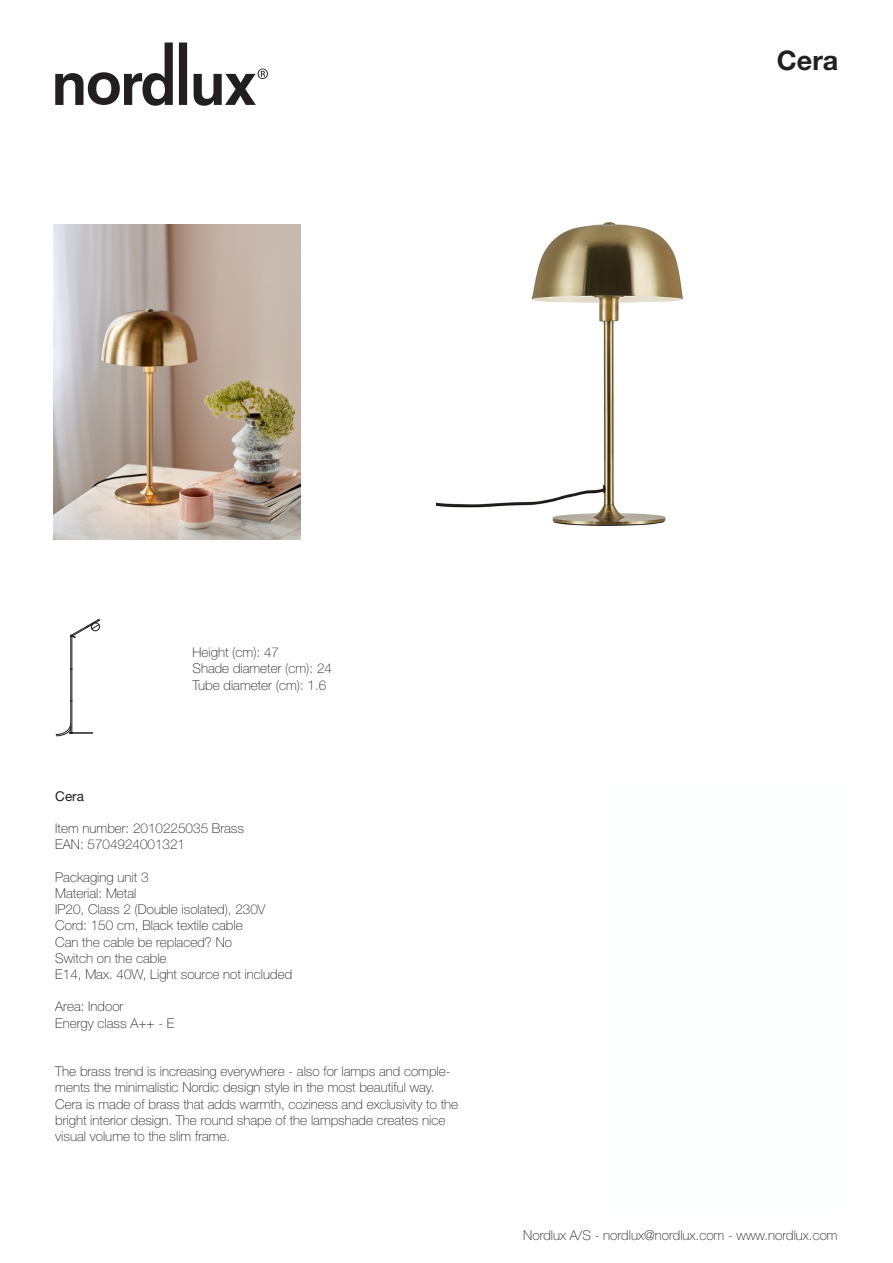
<style>
.page{position:relative;width:893px;height:1263px;background:#fff}
.page>*{position:absolute;margin:0;border:0;box-sizing:border-box;transform-origin:0 0}
.DSModelBodytext{font:700 27px "Helvetica Neue LT Pro";color:#231f20}
.FLOWBodytext{font:100 13.5px/16.2px "Helvetica Neue";color:#231f20}
.DSSTREGBodytext{font:100 13.5px "Helvetica Neue";color:#231f20}
.BUNDBodytext{font:100 13.5px "Helvetica Neue";color:#231f20}
.Model{font:13.5px "Helvetica Neue";color:#231f20}
</style>
<div class="page">
<hr style="left:70px;top:701px;width:1px;height:31px;background:#231f20">
<hr style="left:72px;top:701px;width:1px;height:31px;background:#231f20">
<hr style="left:70px;top:669px;width:1px;height:32px;background:#231f20">
<hr style="left:72px;top:669px;width:1px;height:32px;background:#231f20">
<hr style="left:72px;top:636px;width:1px;height:33px;background:#231f20">
<hr style="left:70px;top:636px;width:1px;height:33px;background:#231f20">
<svg style="left:70px;top:619px;width:30px;height:19px"></svg>
<svg style="left:56px;top:723px;width:37px;height:13px"></svg>
<img style="left:54px;top:224px;width:247px;height:315px">
<img style="left:436px;top:222px;width:247px;height:304px">
<svg style="left:55px;top:43px;width:118px;height:63px"></svg>
<svg style="left:179px;top:43px;width:8px;height:62px"></svg>
<svg style="left:194px;top:69px;width:74px;height:37px"></svg>
<p class="DSModelBodytext" style="left:777px;top:44px;width:63px">Cera</p>
<p class="DSSTREGBodytext" style="left:192px;top:645px;width:88px">Height (cm): 47</p>
<p class="DSSTREGBodytext" style="left:192px;top:661px;width:141px">Shade diameter (cm): 24</p>
<p class="DSSTREGBodytext" style="left:192px;top:677px;width:135px">Tube diameter (cm): 1.6</p>
<p class="Model" style="left:55px;top:788px;width:30px">Cera</p>
<p class="FLOWBodytext" style="left:55px;top:820px;width:190px">Item number: 2010225035 Brass</p>
<p class="FLOWBodytext" style="left:55px;top:836px;width:131px">EAN: 5704924001321</p>
<p class="FLOWBodytext" style="left:55px;top:869px;width:95px">Packaging unit 3</p>
<p class="FLOWBodytext" style="left:55px;top:885px;width:83px">Material: Metal</p>
<p class="FLOWBodytext" style="left:55px;top:901px;width:212px">IP20, Class 2 (Double isolated), 230V</p>
<p class="FLOWBodytext" style="left:55px;top:917px;width:189px">Cord: 150 cm, Black textile cable</p>
<p class="FLOWBodytext" style="left:55px;top:934px;width:178px">Can the cable be replaced? No</p>
<p class="FLOWBodytext" style="left:55px;top:950px;width:113px">Switch on the cable</p>
<p class="FLOWBodytext" style="left:55px;top:966px;width:238px">E14, Max. 40W, Light source not included</p>
<p class="FLOWBodytext" style="left:55px;top:998px;width:70px">Area: Indoor</p>
<p class="FLOWBodytext" style="left:55px;top:1015px;width:121px">Energy class A++ - E</p>
<p class="FLOWBodytext" style="left:55px;top:1063px;width:404px">The brass trend is increasing everywhere - also for lamps and comple&shy;ments the minimalistic Nordic design style in the most beautiful way.<br>Cera is made of brass that adds warmth, coziness and exclusivity to the bright interior design. The round shape of the lampshade creates nice visual volume to the slim frame.</p>
<p class="BUNDBodytext" style="left:523px;top:1227px;width:316px">Nordlux A/S - nordlux@nordlux.com - www.nordlux.com</p>
</div>
